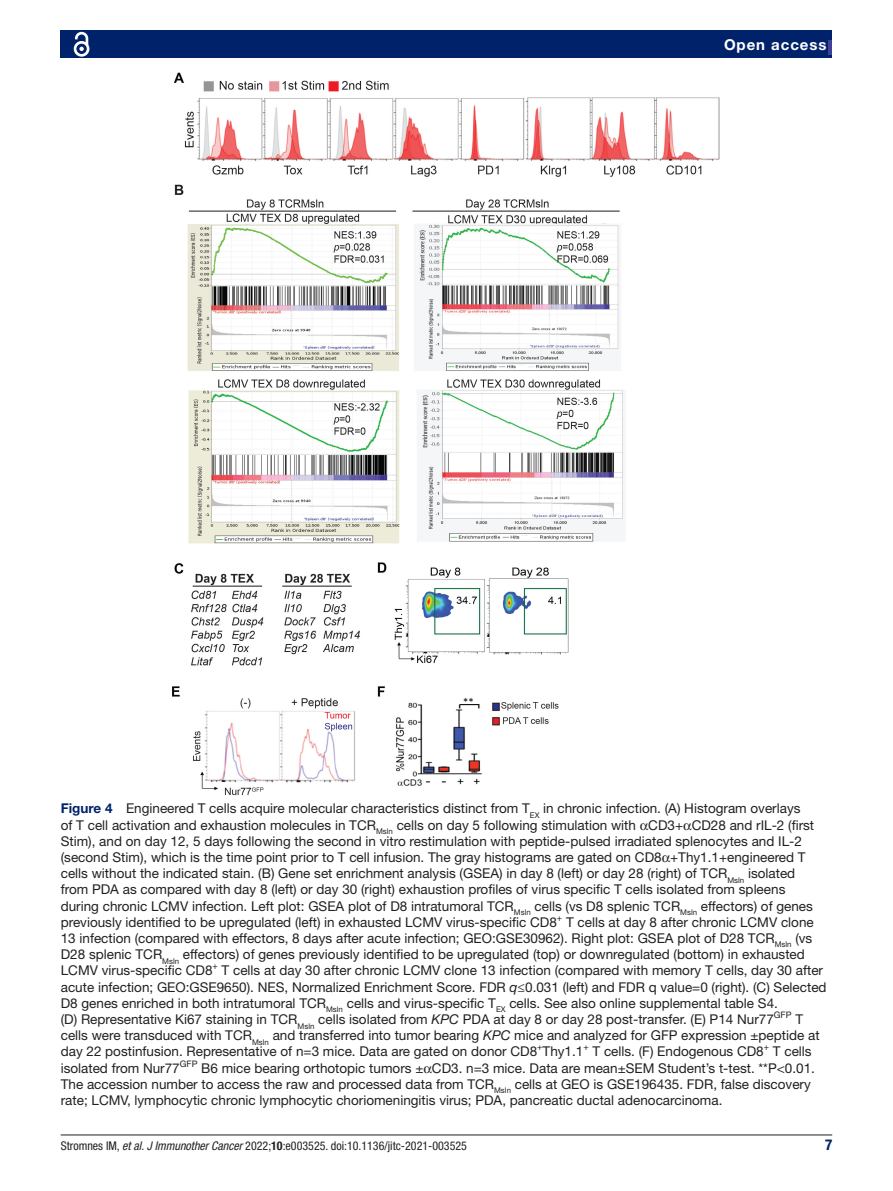
<style>
.page{position:relative;width:893px;height:1191px;background:#fff}
.page>*{position:absolute;margin:0;border:0;box-sizing:border-box;transform-origin:0 0}
.t1{font:700 15px "Helvetica Neue LT Std";letter-spacing:.065em;color:#fff}
.t2{font:700 condensed 15px "Helvetica Neue LT Std";color:#00226b}
.t3{font:13.5px/16.2px "Helvetica Neue LT Std";color:#231f20}
.t4{font:condensed 12px "Helvetica Neue LT Std";color:#231f20}
.t5{font:9px "Helvetica Neue LT Std";color:#231f20}
.s1{font-weight:700;color:#00226b}
.s2{font-style:italic}
.s3{font-weight:700}
</style>
<div class="page">
<hr style="left:61px;top:1134px;width:771px;height:1px;background:#231f20">
<div style="left:61px;top:31px;width:771px;height:27px;background:#00226b"></div>
<hr style="left:828px;top:40px;width:4px;height:15px;background:#414099">
<svg style="left:73px;top:31px;width:17px;height:26px"></svg>
<img style="left:172px;top:73px;width:548px;height:722px">
<p class="t1" style="left:724px;top:35px;width:104px">Open access</p>
<p class="t3" style="left:61px;top:800px;width:755px"><span class="s1">Figure 4</span> Engineered T cells acquire molecular characteristics distinct from T<sub>EX</sub> in chronic infection. (A) Histogram overlays of T cell activation and exhaustion molecules in TCR<sub>Msln</sub> cells on day 5 following stimulation with CD3+ CD28 and rIL-2 (first Stim), and on day 12, 5 days following the second in vitro restimulation with peptide-pulsed irradiated splenocytes and IL-2 (second Stim), which is the time point prior to T cell infusion. The gray histograms are gated on CD8 +Thy1.1+engineered T cells without the indicated stain. (B) Gene set enrichment analysis (GSEA) in day 8 (left) or day 28 (right) of TCR<sub>Msln</sub> isolated from PDA as compared with day 8 (left) or day 30 (right) exhaustion profiles of virus specific T cells isolated from spleens during chronic LCMV infection. Left plot: GSEA plot of D8 intratumoral TCR<sub>Msln</sub> cells (vs D8 splenic TCR<sub>Msln</sub> effectors) of genes previously identified to be upregulated (left) in exhausted LCMV virus-specific CD8</p>
<p class="t5" style="left:557px;top:912px;width:7px">+</p>
<p class="t3" style="left:61px;top:913px;width:754px;text-indent:505px">T cells at day 8 after chronic LCMV clone 13 infection (compared with effectors, 8 days after acute infection; GEO:GSE30962). Right plot: GSEA plot of D28 TCR<sub>Msln</sub> (vs D28 splenic TCR<sub>Msln</sub> effectors) of genes previously identified to be upregulated (top) or downregulated (bottom) in exhausted LCMV virus-specific CD8</p>
<p class="t5" style="left:213px;top:960px;width:7px">+</p>
<p class="t3" style="left:61px;top:962px;width:767px;text-indent:161px">T cells at day 30 after chronic LCMV clone 13 infection (compared with memory T cells, day 30 after acute infection; GEO:GSE9650). NES, Normalized Enrichment Score. FDR <span class="s2">q</span>≤0.031 (left) and FDR q value=0 (right). (C) Selected D8 genes enriched in both intratumoral TCR<sub>Msln</sub> cells and virus-specific T<sub>EX</sub> cells. See also online supplemental table S4.<br>(D) Representative Ki67 staining in TCR<sub>Msln</sub> cells isolated from <span class="s2">KPC</span> PDA at day 8 or day 28 post-transfer. (E) P14 Nur77</p>
<p class="t5" style="left:774px;top:1009px;width:19px">GFP</p>
<p class="t3" style="left:61px;top:1011px;width:760px;text-indent:735px">T cells were transduced with TCR<sub>Msln</sub> and transferred into tumor bearing <span class="s2">KPC</span> mice and analyzed for GFP expression ±peptide at day 22 postinfusion. Representative of n=3 mice. Data are gated on donor CD8 Thy1.1</p>
<p class="t5" style="left:537px;top:1041px;width:7px">+</p>
<p class="t5" style="left:583px;top:1041px;width:7px">+</p>
<p class="t3" style="left:592px;top:1043px;width:173px">T cells. (F) Endogenous CD8</p>
<p class="t5" style="left:764px;top:1041px;width:7px">+</p>
<p class="t3" style="left:773px;top:1043px;width:40px">T cells</p>
<p class="t3" style="left:61px;top:1059px;width:121px">isolated from Nur77</p>
<p class="t5" style="left:180px;top:1058px;width:19px">GFP</p>
<p class="t3" style="left:61px;top:1059px;width:756px;text-indent:141px">B6 mice bearing orthotopic tumors ± CD3. n=3 mice. Data are mean±SEM Student’s t-test. **P&lt;0.01.<br>The accession number to access the raw and processed data from TCR<sub>Msln</sub> cells at GEO is GSE196435. FDR, false discovery rate; LCMV, lymphocytic chronic lymphocytic choriomeningitis virus; PDA, pancreatic ductal adenocarcinoma.</p>
<p class="t4" style="left:61px;top:1138px;width:408px">Stromnes IM, <span class="s2">et al</span>. <span class="s2">J Immunother Cancer</span> 2022;<span class="s3">10</span>:e003525. doi:10.1136/jitc-2021-003525</p>
<p class="t2" style="left:825px;top:1135px;width:9px">7</p>
</div>
